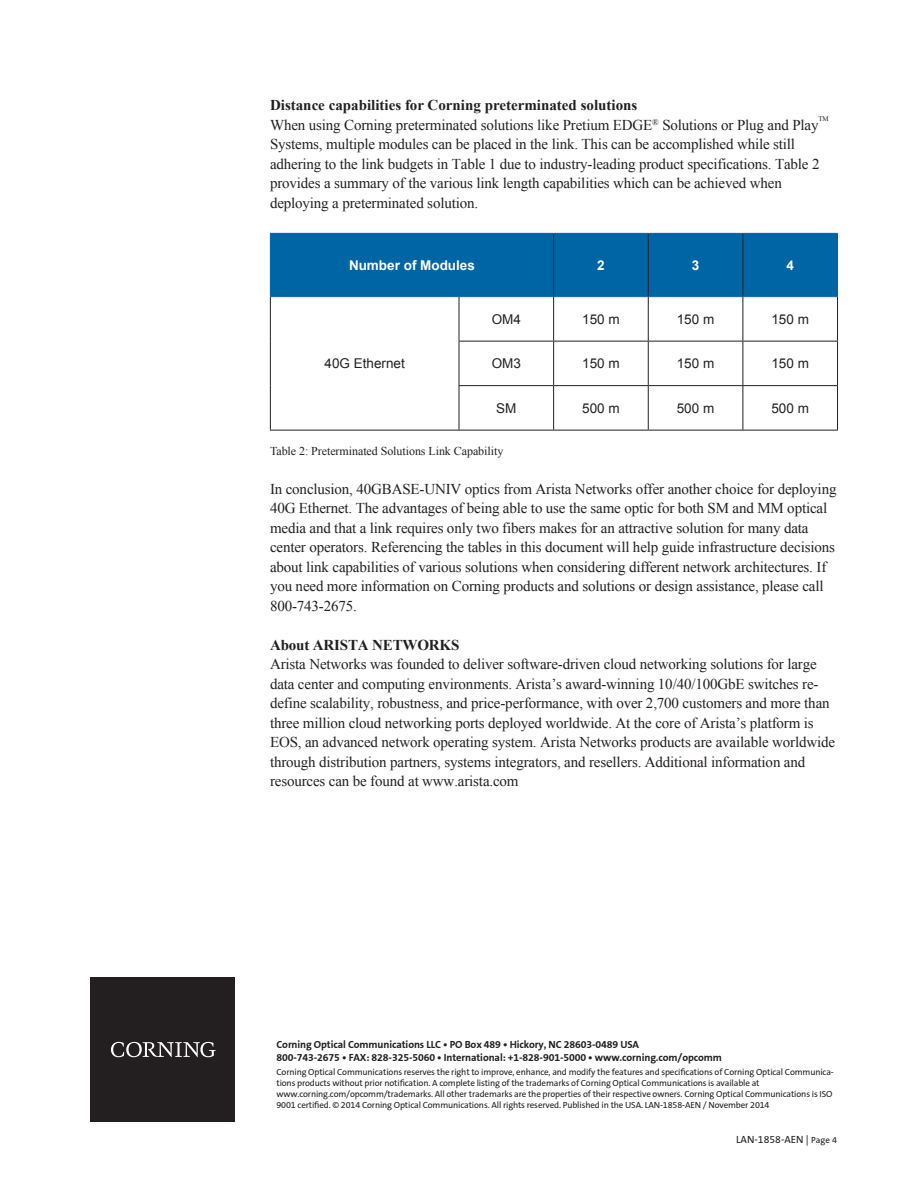
<style>
.page{position:relative;width:918px;height:1188px;background:#fff}
.page>*{position:absolute;margin:0;border:0;box-sizing:border-box;transform-origin:0 0}
.t1{font:15px/19.5px "Times New Roman";letter-spacing:-.01em;color:#231f20}
.t2{font:700 15px "Times New Roman";color:#231f20}
.t3{font:13.5px "Arial";color:#231f20}
.t4{font:700 13.5px "Arial";color:#fff}
.t5{font:12px "Times New Roman";letter-spacing:-.005em;color:#231f20}
.t6{font:10.5px/12.8px "The Sans B Bold";letter-spacing:-.01em;color:#231f20}
.t7{font:10.5px "The Sans B";color:#231f20}
.t8{font:9px/10.8px "The Sans B";letter-spacing:-.015em;color:#231f20}
.t9{font:7.05px "Times New Roman";color:#231f20}
.s1{font-size:9px}
</style>
<div class="page">
<div style="left:271px;top:234px;width:566px;height:62px;background:#0065a4"></div>
<svg style="left:271px;top:297px;width:566px;height:133px"></svg>
<hr style="left:270px;top:233px;width:189px;height:1px;background:#0065a4">
<hr style="left:270px;top:234px;width:1px;height:62px;background:#0065a4">
<hr style="left:459px;top:233px;width:95px;height:1px;background:#0065a4">
<hr style="left:554px;top:233px;width:94px;height:1px;background:#0065a4">
<hr style="left:648px;top:233px;width:95px;height:1px;background:#0065a4">
<hr style="left:743px;top:233px;width:95px;height:1px;background:#0065a4">
<hr style="left:837px;top:234px;width:1px;height:62px;background:#0065a4">
<hr style="left:270px;top:296px;width:189px;height:1px;background:#0065a4">
<hr style="left:459px;top:296px;width:94px;height:1px;background:#0065a4">
<hr style="left:554px;top:296px;width:94px;height:1px;background:#0065a4">
<hr style="left:649px;top:296px;width:94px;height:1px;background:#0065a4">
<hr style="left:743px;top:296px;width:95px;height:1px;background:#0065a4">
<hr style="left:648px;top:234px;width:1px;height:63px;background:#231f20">
<hr style="left:743px;top:234px;width:1px;height:63px;background:#231f20">
<hr style="left:648px;top:297px;width:1px;height:44px;background:#231f20">
<hr style="left:743px;top:297px;width:1px;height:44px;background:#231f20">
<hr style="left:837px;top:297px;width:1px;height:44px;background:#231f20">
<hr style="left:554px;top:341px;width:94px;height:1px;background:#231f20">
<hr style="left:648px;top:341px;width:95px;height:1px;background:#231f20">
<hr style="left:648px;top:342px;width:1px;height:43px;background:#231f20">
<hr style="left:743px;top:341px;width:95px;height:1px;background:#231f20">
<hr style="left:743px;top:342px;width:1px;height:43px;background:#231f20">
<hr style="left:837px;top:342px;width:1px;height:43px;background:#231f20">
<hr style="left:554px;top:385px;width:94px;height:1px;background:#231f20">
<hr style="left:648px;top:385px;width:95px;height:1px;background:#231f20">
<hr style="left:648px;top:386px;width:1px;height:44px;background:#231f20">
<hr style="left:743px;top:385px;width:95px;height:1px;background:#231f20">
<hr style="left:743px;top:386px;width:1px;height:44px;background:#231f20">
<hr style="left:837px;top:386px;width:1px;height:44px;background:#231f20">
<hr style="left:554px;top:430px;width:94px;height:1px;background:#231f20">
<hr style="left:648px;top:430px;width:95px;height:1px;background:#231f20">
<hr style="left:743px;top:430px;width:95px;height:1px;background:#231f20">
<hr style="left:553px;top:234px;width:1px;height:63px;background:#231f20">
<hr style="left:270px;top:297px;width:1px;height:44px;background:#231f20">
<hr style="left:459px;top:297px;width:1px;height:44px;background:#231f20">
<hr style="left:553px;top:297px;width:1px;height:44px;background:#231f20">
<hr style="left:270px;top:341px;width:1px;height:45px;background:#231f20">
<hr style="left:459px;top:341px;width:95px;height:1px;background:#231f20">
<hr style="left:459px;top:342px;width:1px;height:43px;background:#231f20">
<hr style="left:553px;top:342px;width:1px;height:43px;background:#231f20">
<hr style="left:270px;top:386px;width:1px;height:44px;background:#231f20">
<hr style="left:459px;top:385px;width:95px;height:1px;background:#231f20">
<hr style="left:459px;top:386px;width:1px;height:44px;background:#231f20">
<hr style="left:553px;top:386px;width:1px;height:44px;background:#231f20">
<hr style="left:270px;top:430px;width:189px;height:1px;background:#231f20">
<hr style="left:459px;top:430px;width:95px;height:1px;background:#231f20">
<div style="left:91px;top:977px;width:144px;height:145px;background:#231f20"></div>
<svg style="left:111px;top:1042px;width:105px;height:15px"></svg>
<p class="t2" style="left:270px;top:95px;width:369px">Distance capabilities for Corning preterminated solutions</p>
<p class="t1" style="left:270px;top:115px;width:550px">When using Corning preterminated solutions like Pretium EDGE<sup>®</sup> Solutions or Plug and Play</p>
<p class="t9" style="left:818px;top:114px;width:12px">TM</p>
<p class="t1" style="left:270px;top:134px;width:551px">Systems, multiple modules can be placed in the link. This can be accomplished while still adhering to the link budgets in Table 1 due to industry-leading product specifications. Table 2 provides a summary of the various link length capabilities which can be achieved when deploying a preterminated solution.</p>
<p class="t4" style="left:349px;top:256px;width:128px">Number of Modules</p>
<p class="t4" style="left:597px;top:256px;width:9px">2</p>
<p class="t4" style="left:692px;top:256px;width:9px">3</p>
<p class="t4" style="left:786px;top:256px;width:9px">4</p>
<p class="t3" style="left:492px;top:310px;width:31px">OM4</p>
<p class="t3" style="left:582px;top:310px;width:39px">150 m</p>
<p class="t3" style="left:677px;top:310px;width:39px">150 m</p>
<p class="t3" style="left:771px;top:310px;width:39px">150 m</p>
<p class="t3" style="left:492px;top:355px;width:31px">OM3</p>
<p class="t3" style="left:582px;top:355px;width:39px">150 m</p>
<p class="t3" style="left:677px;top:355px;width:39px">150 m</p>
<p class="t3" style="left:771px;top:355px;width:39px">150 m</p>
<p class="t3" style="left:496px;top:399px;width:22px">SM</p>
<p class="t3" style="left:582px;top:399px;width:39px">500 m</p>
<p class="t3" style="left:677px;top:399px;width:39px">500 m</p>
<p class="t3" style="left:771px;top:399px;width:39px">500 m</p>
<p class="t5" style="left:270px;top:442px;width:235px">Table 2: Preterminated Solutions Link Capability</p>
<p class="t1" style="left:270px;top:479px;width:568px">In conclusion, 40GBASE-UNIV optics from Arista Networks offer another choice for deploying 40G Ethernet. The advantages of being able to use the same optic for both SM and MM optical media and that a link requires only two fibers makes for an attractive solution for many data center operators. Referencing the tables in this document will help guide infrastructure decisions about link capabilities of various solutions when considering different network architectures. If you need more information on Corning products and solutions or design assistance, please call 800-743-2675.</p>
<p class="t2" style="left:270px;top:634px;width:191px">About ARISTA NETWORKS</p>
<p class="t1" style="left:270px;top:654px;width:567px">Arista Networks was founded to deliver software-driven cloud networking solutions for large data center and computing environments. Arista’s award-winning 10/40/100GbE switches re&shy;define scalability, robustness, and price-performance, with over 2,700 customers and more than three million cloud networking ports deployed worldwide. At the core of Arista’s platform is EOS, an advanced network operating system. Arista Networks products are available worldwide through distribution partners, systems integrators, and resellers. Additional information and resources can be found at www.arista.com</p>
<p class="t3" style="left:325px;top:355px;width:82px">40G Ethernet</p>
<p class="t6" style="left:276px;top:1038px;width:447px">Corning Optical Communications LLC • PO Box 489 • Hickory, NC 28603-0489 USA<br>800-743-2675 • FAX: 828-325-5060 • International: +1-828-901-5000 • www.corning.com/opcomm</p>
<p class="t8" style="left:276px;top:1067px;width:559px">Corning Optical Communications reserves the right to improve, enhance, and modify the features and specifications of Corning Optical Communica&shy;tions products without prior notification. A complete listing of the trademarks of Corning Optical Communications is available at www.corning.com/opcomm/trademarks. All other trademarks are the properties of their respective owners. Corning Optical Communications is ISO 9001 certified. © 2014 Corning Optical Communications. All rights reserved. Published in the USA. LAN-1858-AEN / November 2014</p>
<p class="t7" style="left:736px;top:1134px;width:102px">LAN-1858-AEN | <span class="s1">Page 4</span></p>
</div>
